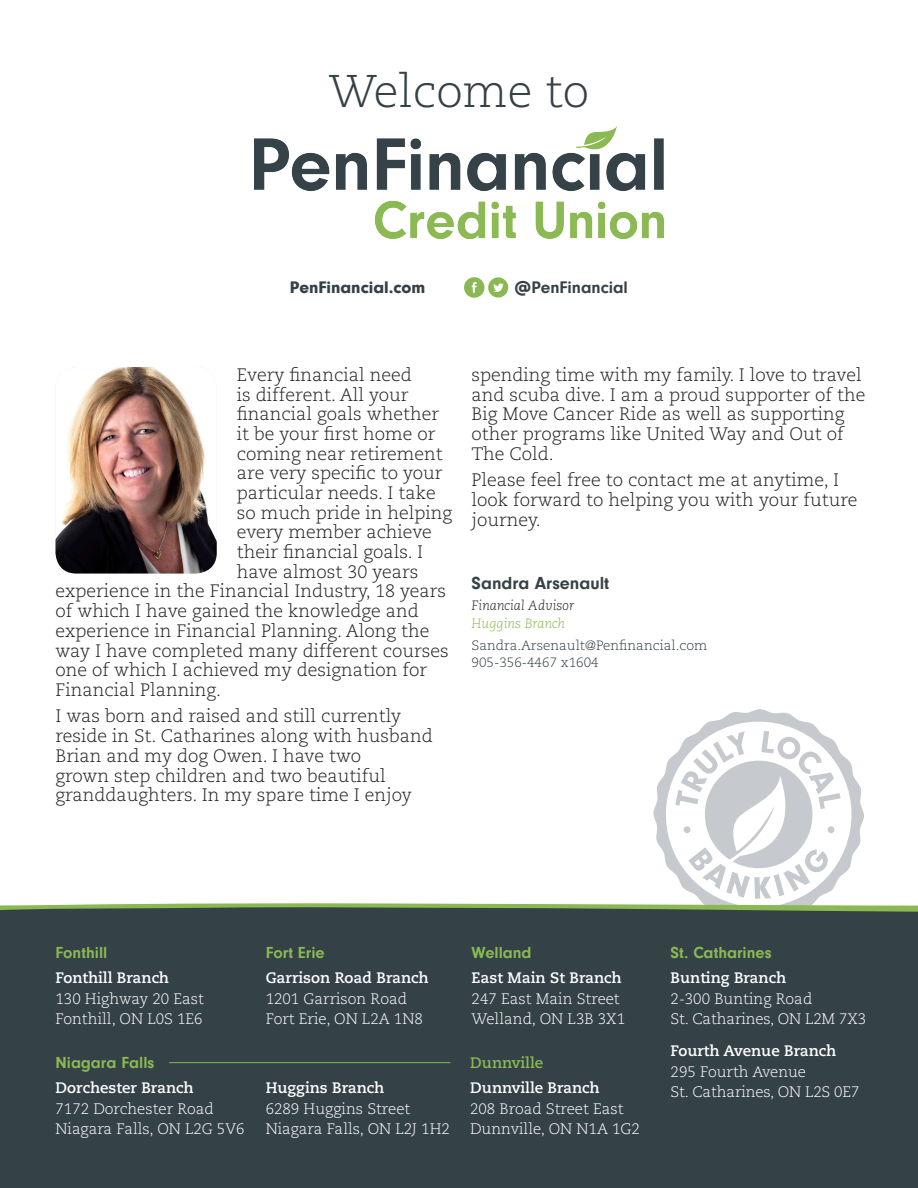
<style>
.page{position:relative;width:918px;height:1188px;background:#fff}
.page>*{position:absolute;margin:0;border:0;box-sizing:border-box;transform-origin:0 0}
.t1{font:300 45.75px "Caecilia LT Std";color:#344147}
.t2{font:300 18px/19.6px "Caecilia LT Std";color:#231f20}
.Name{font:700 18px "Neuzeit Gro";color:#344147}
.t3{font:900 17.25px "Neuzeit Gro";color:#344147}
.t4{font:700 17.25px "Neuzeit Gro";color:#344147}
.Name-2{font:700 16.5px "Neuzeit Gro";color:#8ab853}
.t5{font:300 15.15px "Caecilia LT Std";color:#fff}
.t6{font:700 15.15px "Caecilia LT Std";color:#fff}
.t7{font:700 15.15px "Caecilia LT Std";color:#8ab853}
.Contact{font:300 13.5px/16.2px "Caecilia LT Std";color:#344147}
.Position{font:italic 300 13.5px "Caecilia LT Std";color:#231f20}
.Branch{font:italic 300 13.5px "Caecilia LT Std";color:#8ab853}
</style>
<div class="page">
<svg style="left:699px;top:709px;width:120px;height:22px"></svg>
<div style="left:0;top:907px;width:918px;height:281px;background:#344147"></div>
<svg style="left:464px;top:277px;width:44px;height:21px"></svg>
<img style="left:254px;top:127px;width:410px;height:111px">
<svg style="left:0;top:731px;width:918px;height:181px"></svg>
<img style="left:56px;top:367px;width:161px;height:207px">
<hr style="left:169px;top:1062px;width:281px;height:1px;background:#8ab853">
<p class="t1" style="left:329px;top:65px;width:262px">Welcome to</p>
<p class="t3" style="left:290px;top:277px;width:137px">PenFinancial.com</p>
<p class="t4" style="left:514px;top:277px;width:115px">@PenFinancial</p>
<p class="t2" style="left:237px;top:365px;width:176px">Every financial need</p>
<p class="t2" style="left:237px;top:385px;width:173px">is different. All your</p>
<p class="t2" style="left:237px;top:405px;width:204px">financial goals whether</p>
<p class="t2" style="left:237px;top:424px;width:200px">it be your first home or</p>
<p class="t2" style="left:237px;top:444px;width:207px">coming near retirement</p>
<p class="t2" style="left:237px;top:464px;width:207px">are very specific to your</p>
<p class="t2" style="left:237px;top:483px;width:200px">particular needs. I take</p>
<p class="t2" style="left:237px;top:503px;width:217px">so much pride in helping</p>
<p class="t2" style="left:237px;top:523px;width:196px">every member achieve</p>
<p class="t2" style="left:237px;top:543px;width:188px">their financial goals. I</p>
<p class="t2" style="left:237px;top:562px;width:183px">have almost 30 years</p>
<p class="t2" style="left:56px;top:582px;width:392px">experience in the Financial Industry, 18 years</p>
<p class="t2" style="left:56px;top:602px;width:365px">of which I have gained the knowledge and</p>
<p class="t2" style="left:56px;top:621px;width:376px">experience in Financial Planning. Along the</p>
<p class="t2" style="left:56px;top:641px;width:395px">way I have completed many different courses</p>
<p class="t2" style="left:56px;top:661px;width:373px">one of which I achieved my designation for</p>
<p class="t2" style="left:56px;top:680px;width:167px">Financial Planning.</p>
<p class="t2" style="left:56px;top:707px;width:379px">I was born and raised and still currently reside in St. Catharines along with husband Brian and my dog Owen. I have two<br>grown step children and two beautiful granddaughters. In my spare time I enjoy</p>
<p class="t2" style="left:472px;top:365px;width:396px">spending time with my family. I love to travel and scuba dive. I am a proud supporter of the Big Move Cancer Ride as well as supporting other programs like United Way and Out of The Cold.</p>
<p class="t2" style="left:472px;top:471px;width:387px">Please feel free to contact me at anytime, I look forward to helping you with your future journey.</p>
<p class="Name" style="left:472px;top:573px;width:139px">Sandra Arsenault</p>
<p class="Position" style="left:472px;top:598px;width:104px">Financial Advisor</p>
<p class="Branch" style="left:472px;top:616px;width:95px">Huggins Branch</p>
<p class="Contact" style="left:472px;top:638px;width:237px">Sandra.Arsenault@Penfinancial.com<br>905-356-4467 x1604</p>
<p class="Name-2" style="left:56px;top:943px;width:53px">Fonthill</p>
<p class="t6" style="left:56px;top:969px;width:115px">Fonthill Branch</p>
<p class="t5" style="left:56px;top:990px;width:150px">130 Highway 20 East</p>
<p class="t5" style="left:56px;top:1010px;width:149px">Fonthill, ON L0S 1E6</p>
<p class="Name-2" style="left:56px;top:1053px;width:100px">Niagara Falls</p>
<p class="t6" style="left:56px;top:1079px;width:140px">Dorchester Branch</p>
<p class="t5" style="left:56px;top:1100px;width:160px">7172 Dorchester Road</p>
<p class="t5" style="left:56px;top:1120px;width:191px">Niagara Falls, ON L2G 5V6</p>
<p class="Name-2" style="left:671px;top:943px;width:103px">St. Catharines</p>
<p class="t6" style="left:671px;top:969px;width:117px">Bunting Branch</p>
<p class="t5" style="left:671px;top:990px;width:143px">2-300 Bunting Road</p>
<p class="t5" style="left:671px;top:1010px;width:197px">St. Catharines, ON L2M 7X3</p>
<p class="t6" style="left:671px;top:1042px;width:167px">Fourth Avenue Branch</p>
<p class="t5" style="left:671px;top:1063px;width:137px">295 Fourth Avenue</p>
<p class="Name-2" style="left:266px;top:943px;width:60px">Fort Erie</p>
<p class="t6" style="left:266px;top:969px;width:164px">Garrison Road Branch</p>
<p class="t5" style="left:266px;top:990px;width:143px">1201 Garrison Road</p>
<p class="t5" style="left:266px;top:1010px;width:159px">Fort Erie, ON L2A 1N8</p>
<p class="Name-2" style="left:472px;top:943px;width:62px">Welland</p>
<p class="t6" style="left:472px;top:969px;width:152px">East Main St Branch</p>
<p class="t5" style="left:472px;top:990px;width:150px">247 East Main Street</p>
<p class="t5" style="left:472px;top:1010px;width:155px">Welland, ON L3B 3X1</p>
<p class="t7" style="left:470px;top:1054px;width:75px">Dunnville</p>
<p class="t6" style="left:470px;top:1079px;width:131px">Dunnville Branch</p>
<p class="t5" style="left:470px;top:1100px;width:155px">208 Broad Street East</p>
<p class="t5" style="left:470px;top:1120px;width:171px">Dunnville, ON N1A 1G2</p>
<p class="t6" style="left:266px;top:1079px;width:120px">Huggins Branch</p>
<p class="t5" style="left:671px;top:1083px;width:190px">St. Catharines, ON L2S 0E7</p>
<p class="t5" style="left:266px;top:1100px;width:146px">6289 Huggins Street</p>
<p class="t5" style="left:266px;top:1120px;width:186px">Niagara Falls, ON L2J 1H2</p>
</div>
